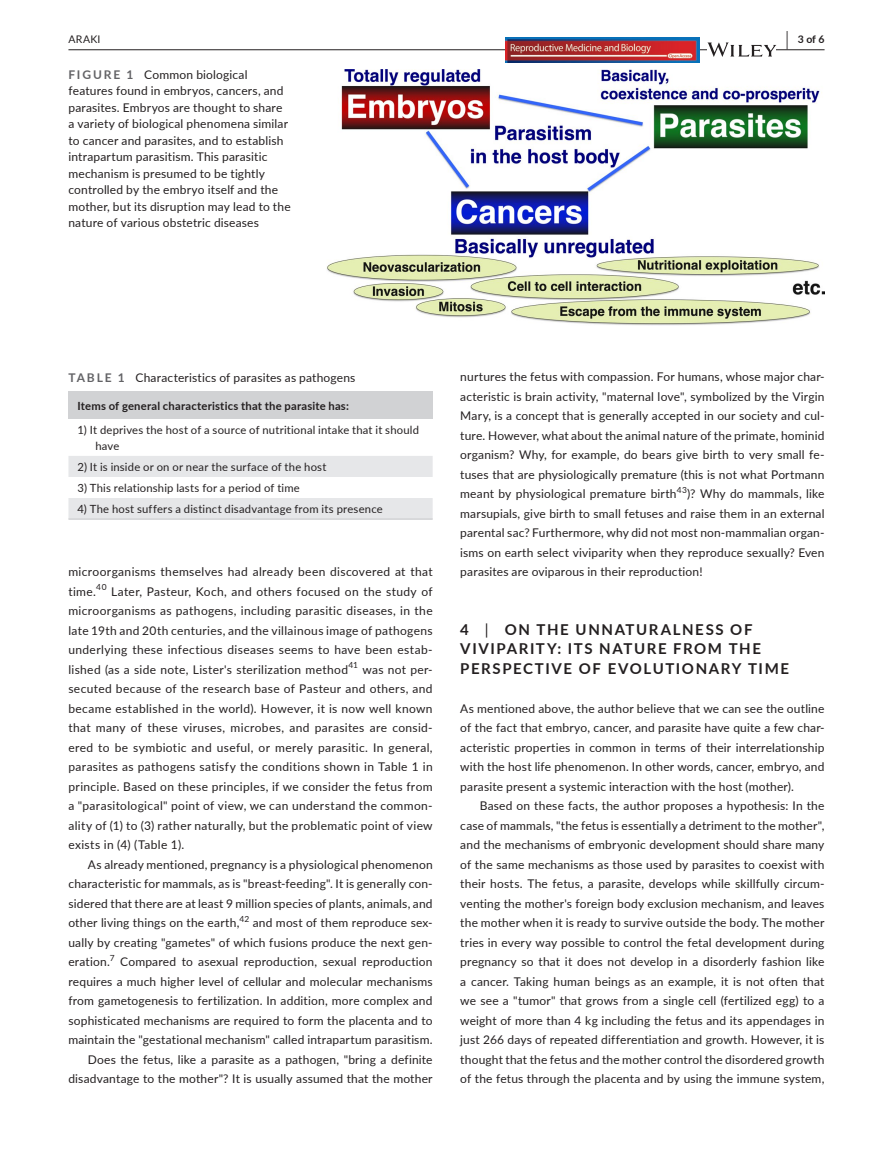
<style>
.page{position:relative;width:893px;height:1174px;background:#fff}
.page>*{position:absolute;margin:0;border:0;box-sizing:border-box;transform-origin:0 0}
.t1{font:700 15px/19.5px "Lato";letter-spacing:.11em;color:#231f20}
.t2{font:12px/19.5px "Lato";letter-spacing:.015em;color:#231f20;text-align:justify}
.t3{font:11.25px/15.8px "Lato";letter-spacing:.015em;color:#231f20}
.t4{font:700 11.25px "Lato";letter-spacing:.02em;color:#231f20}
.t5{font:10.5px "Lato";letter-spacing:.025em;color:#231f20}
.t6{font:700 10.5px "Lato";color:#231f20}
.t7{font:8.4px "Lato";color:#231f20}
.s1{font-size:19.5px}
.s2{font-weight:700;color:#636366}
.s3{font-weight:400}
</style>
<div class="page">
<hr style="left:68px;top:49px;width:756px;height:1px;background:#231f20">
<img style="left:506px;top:37px;width:194px;height:25px">
<svg style="left:707px;top:42px;width:69px;height:15px"></svg>
<img style="left:327px;top:69px;width:497px;height:256px">
<div style="left:68px;top:391px;width:365px;height:28px;background:#d1d2d4"></div>
<svg style="left:68px;top:456px;width:365px;height:62px"></svg>
<hr style="left:68px;top:518px;width:365px;height:2px;background:#d1d2d4">
<p class="t5" style="left:68px;top:31px;width:34px">ARAKI</p>
<p class="t6" style="left:786px;top:31px;width:40px"><span class="s1">|</span> 3 of 6</p>
<p class="t2" style="left:68px;top:66px;width:224px;line-height:16.5px;text-align:left"><span class="s2">FIGURE 1</span> Common biological features found in embryos, cancers, and parasites. Embryos are thought to share a variety of biological phenomena similar to cancer and parasites, and to establish intrapartum parasitism. This parasitic mechanism is presumed to be tightly controlled by the embryo itself and the mother, but its disruption may lead to the nature of various obstetric diseases</p>
<p class="t2" style="left:68px;top:367px;width:288px"><span class="s2">TABLE 1</span> Characteristics of parasites as pathogens</p>
<p class="t4" style="left:77px;top:397px;width:273px">Items of general characteristics that the parasite has:</p>
<p class="t3" style="left:95px;top:422px;width:325px;text-indent:-18px">1) It deprives the host of a source of nutritional intake that it should have</p>
<p class="t3" style="left:77px;top:458px;width:250px">2) It is inside or on or near the surface of the host</p>
<p class="t3" style="left:77px;top:479px;width:224px">3) This relationship lasts for a period of time</p>
<p class="t3" style="left:77px;top:500px;width:307px">4) The host suffers a distinct disadvantage from its presence</p>
<p class="t2" style="left:68px;top:561px;width:366px">microorganisms themselves had already been discovered at that time.</p>
<p class="t7" style="left:96px;top:581px;width:12px">40</p>
<p class="t2" style="left:68px;top:581px;width:366px;text-indent:43px">Later, Pasteur, Koch, and others focused on the study of microorganisms as pathogens, including parasitic diseases, in the late 19th and 20th centuries, and the villainous image of pathogens underlying these infectious diseases seems to have been estab&shy;lished (as a side note, Lister's sterilization method</p>
<p class="t7" style="left:349px;top:659px;width:11px">41</p>
<p class="t2" style="left:68px;top:659px;width:366px;text-indent:294px">was not per&shy;secuted because of the research base of Pasteur and others, and became established in the world). However, it is now well known that many of these viruses, microbes, and parasites are consid&shy;ered to be symbiotic and useful, or merely parasitic. In general, parasites as pathogens satisfy the conditions shown in Table 1 in principle. Based on these principles, if we consider the fetus from a "parasitological" point of view, we can understand the common&shy;ality of (1) to (3) rather naturally, but the problematic point of view exists in (4) (Table 1).</p>
<p class="t2" style="left:68px;top:854px;width:366px;text-indent:20px">As already mentioned, pregnancy is a physiological phenomenon characteristic for mammals, as is "breast-feeding". It is generally con&shy;sidered that there are at least 9 million species of plants, animals, and other living things on the earth,</p>
<p class="t7" style="left:240px;top:913px;width:11px">42</p>
<p class="t2" style="left:68px;top:912px;width:366px;text-indent:184px">and most of them reproduce sex&shy;ually by creating "gametes" of which fusions produce the next gen&shy;eration.</p>
<p class="t7" style="left:110px;top:952px;width:6px">7</p>
<p class="t2" style="left:68px;top:951px;width:366px;text-align:right">Compared to asexual reproduction, sexual reproduction<br>requires a much higher level of cellular and molecular mechanisms from gametogenesis to fertilization. In addition, more complex and sophisticated mechanisms are required to form the placenta and to maintain the "gestational mechanism" called intrapartum parasitism.<br>Does the fetus, like a parasite as a pathogen, "bring a definite disadvantage to the mother"? It is usually assumed that the mother</p>
<p class="t2" style="left:460px;top:366px;width:366px">nurtures the fetus with compassion. For humans, whose major char&shy;acteristic is brain activity, "maternal love", symbolized by the Virgin Mary, is a concept that is generally accepted in our society and cul&shy;ture. However, what about the animal nature of the primate, hominid organism? Why, for example, do bears give birth to very small fe&shy;tuses that are physiologically premature (this is not what Portmann meant by physiological premature birth<sup>43</sup>)? Why do mammals, like marsupials, give birth to small fetuses and raise them in an external parental sac? Furthermore, why did not most non-mammalian organ&shy;isms on earth select viviparity when they reproduce sexually? Even parasites are oviparous in their reproduction!</p>
<p class="t1" style="left:460px;top:619px;width:330px">4 <span class="s3">|</span> ON THE UNNATURALNESS OF<br>VIVIPARITY: ITS NATURE FROM THE<br>PERSPECTIVE OF EVOLUTIONARY TIME</p>
<p class="t2" style="left:460px;top:698px;width:366px">As mentioned above, the author believe that we can see the outline of the fact that embryo, cancer, and parasite have quite a few char&shy;acteristic properties in common in terms of their interrelationship with the host life phenomenon. In other words, cancer, embryo, and parasite present a systemic interaction with the host (mother).</p>
<p class="t2" style="left:460px;top:795px;width:366px;text-indent:20px">Based on these facts, the author proposes a hypothesis: In the case of mammals, "the fetus is essentially a detriment to the mother", and the mechanisms of embryonic development should share many of the same mechanisms as those used by parasites to coexist with their hosts. The fetus, a parasite, develops while skillfully circum&shy;venting the mother's foreign body exclusion mechanism, and leaves the mother when it is ready to survive outside the body. The mother tries in every way possible to control the fetal development during pregnancy so that it does not develop in a disorderly fashion like a cancer. Taking human beings as an example, it is not often that we see a "tumor" that grows from a single cell (fertilized egg) to a weight of more than 4 kg including the fetus and its appendages in just 266 days of repeated differentiation and growth. However, it is thought that the fetus and the mother control the disordered growth of the fetus through the placenta and by using the immune system,</p>
</div>
